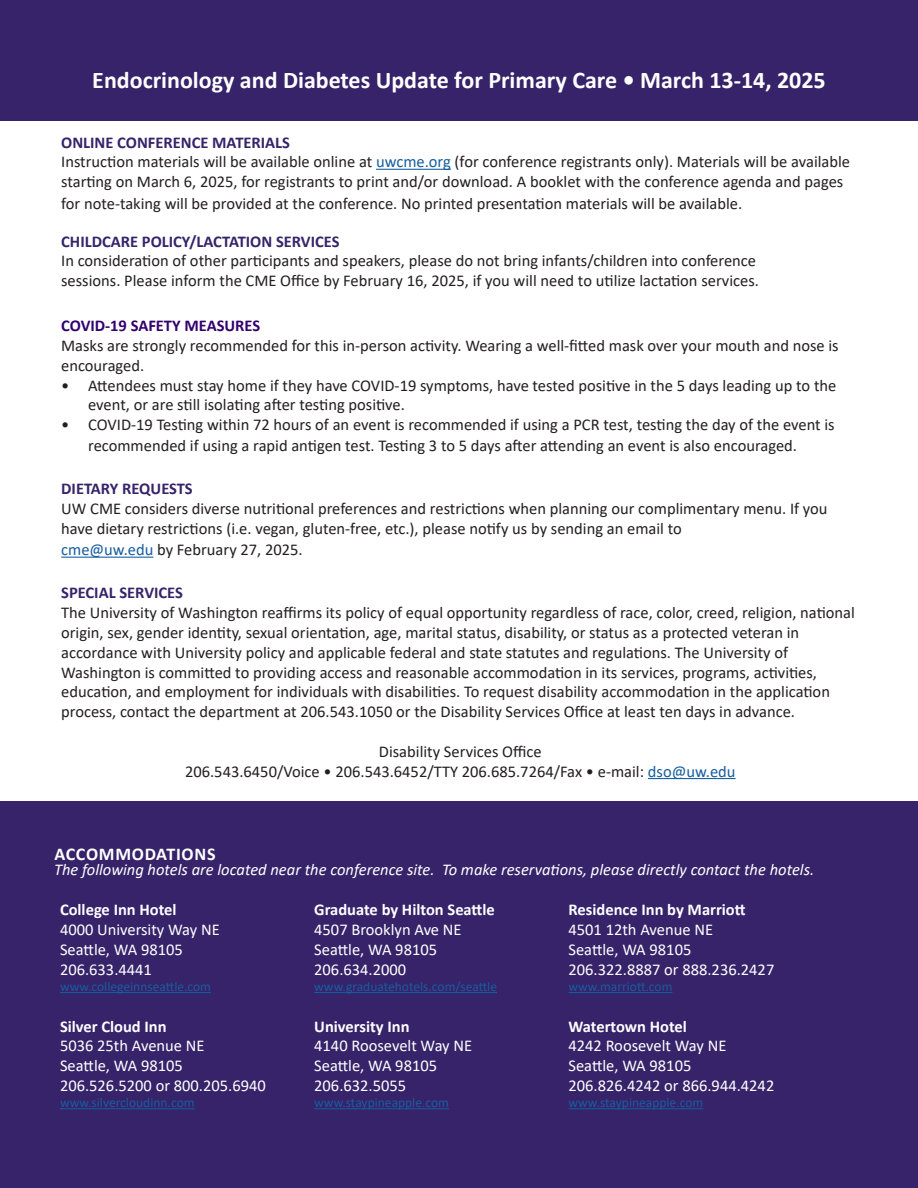
<style>
.page{position:relative;width:918px;height:1188px;background:#fff}
.page>*{position:absolute;margin:0;border:0;box-sizing:border-box;transform-origin:0 0}
.t1{font:700 24px "Calibri";color:#fff}
.basicHead{font:700 18px "Calibri";letter-spacing:.04em;color:#fff}
.t2{font:16.5px/19.8px "Calibri";color:#231f20}
.t3{font:16.5px/19.8px "Calibri";color:#fff}
.t4{font:italic 16.5px "Calibri";color:#fff}
.t5{font:700 16.5px "Calibri";color:#36236a}
.t6{font:700 16.5px "Calibri";color:#fff}
.t7{font:700 16.5px "Calibri";color:#32006e}
.t8{font:13.5px "Calibri";color:#175d9e}
.s1{color:#175d9e}
.s2{font-weight:700}
</style>
<div class="page">
<div style="left:0;top:0;width:918px;height:121px;background:#36236a"></div>
<div style="left:0;top:801px;width:918px;height:387px;background:#36236a"></div>
<hr style="left:60px;top:992px;width:151px;height:1px;background:#175d9e">
<hr style="left:314px;top:992px;width:183px;height:1px;background:#175d9e">
<hr style="left:569px;top:992px;width:103px;height:1px;background:#175d9e">
<hr style="left:60px;top:1108px;width:135px;height:1px;background:#175d9e">
<hr style="left:314px;top:1108px;width:135px;height:1px;background:#175d9e">
<hr style="left:569px;top:1108px;width:134px;height:1px;background:#175d9e">
<hr style="left:376px;top:169px;width:75px;height:1px;background:#175d9e">
<hr style="left:61px;top:557px;width:92px;height:1px;background:#175d9e">
<hr style="left:648px;top:778px;width:88px;height:1px;background:#175d9e">
<p class="t1" style="left:92px;top:63px;width:735px">Endocrinology and Diabetes Update for Primary Care • March 13-14, 2025</p>
<p class="t5" style="left:61px;top:130px;width:230px">ONLINE CONFERENCE MATERIALS</p>
<p class="t2" style="left:61px;top:152px;width:790px">Instruction materials will be available online at <span class="s1">uwcme.org</span> (for conference registrants only). Materials will be available starting on March 6, 2025, for registrants to print and/or download. A booklet with the conference agenda and pages</p>
<p class="t2" style="left:61px;top:193px;width:683px">for note-taking will be provided at the conference. No printed presentation materials will be available.</p>
<p class="t5" style="left:61px;top:229px;width:280px">CHILDCARE POLICY/LACTATION SERVICES</p>
<p class="t2" style="left:61px;top:251px;width:699px">In consideration of other participants and speakers, please do not bring infants/children into conference sessions. Please inform the CME Office by February 16, 2025, if you will need to utilize lactation services.</p>
<p class="t7" style="left:61px;top:314px;width:201px">COVID-19 SAFETY MEASURES</p>
<p class="t2" style="left:61px;top:335px;width:779px">Masks are strongly recommended for this in-person activity. Wearing a well-fitted mask over your mouth and nose is encouraged.</p>
<p class="t2" style="left:88px;top:375px;width:750px;text-indent:-27px">• Attendees must stay home if they have COVID-19 symptoms, have tested positive in the 5 days leading up to the event, or are still isolating after testing positive.</p>
<p class="t2" style="left:88px;top:414px;width:748px;line-height:20.7px;text-indent:-27px">• COVID-19 Testing within 72 hours of an event is recommended if using a PCR test, testing the day of the event is recommended if using a rapid antigen test. Testing 3 to 5 days after attending an event is also encouraged.</p>
<p class="t5" style="left:61px;top:477px;width:133px">DIETARY REQUESTS</p>
<p class="t2" style="left:61px;top:498px;width:768px">UW CME considers diverse nutritional preferences and restrictions when planning our complimentary menu. If you have dietary restrictions (i.e. vegan, gluten-free, etc.), please notify us by sending an email to</p>
<p class="t2" style="left:61px;top:540px;width:243px"><span class="s1">cme@uw.edu</span> by February 27, 2025.</p>
<p class="t5" style="left:61px;top:581px;width:123px">SPECIAL SERVICES</p>
<p class="t2" style="left:61px;top:603px;width:795px">The University of Washington reaffirms its policy of equal opportunity regardless of race, color, creed, religion, national origin, sex, gender identity, sexual orientation, age, marital status, disability, or status as a protected veteran in accordance with University policy and applicable federal and state statutes and regulations. The University of Washington is committed to providing access and reasonable accommodation in its services, programs, activities, education, and employment for individuals with disabilities. To request disability accommodation in the application process, contact the department at 206.543.1050 or the Disability Services Office at least ten days in advance.</p>
<p class="t2" style="left:185px;top:741px;width:552px;text-align:center">Disability Services Office<br>206.543.6450/Voice • 206.543.6452/TTY 206.685.7264/Fax • e-mail: <span class="s1">dso@uw.edu</span></p>
<p class="basicHead" style="left:54px;top:841px;width:163px">ACCOMMODATIONS</p>
<p class="t4" style="left:54px;top:858px;width:762px">The following hotels are located near the conference site. To make reservations, please directly contact the hotels.</p>
<p class="t6" style="left:60px;top:898px;width:118px">College Inn Hotel</p>
<p class="t3" style="left:60px;top:919px;width:161px">4000 University Way NE<br>Seattle, WA 98105</p>
<p class="t3" style="left:60px;top:959px;width:93px">206.633.4441</p>
<p class="t8" style="left:60px;top:977px;width:153px">www.collegeinnseattle.com</p>
<p class="t6" style="left:314px;top:898px;width:182px">Graduate by Hilton Seattle</p>
<p class="t3" style="left:314px;top:919px;width:149px">4507 Brooklyn Ave NE<br>Seattle, WA 98105<br>206.634.2000</p>
<p class="t8" style="left:314px;top:977px;width:184px">www.graduatehotels.com/seattle</p>
<p class="t3" style="left:569px;top:900px;width:207px"><span class="s2">Residence Inn by Marriott<br></span>4501 12th Avenue NE<br>Seattle, WA 98105<br>206.322.8887 or 888.236.2427</p>
<p class="t8" style="left:569px;top:977px;width:105px">www.marriott.com</p>
<p class="t3" style="left:60px;top:1016px;width:207px"><span class="s2">Silver Cloud Inn<br></span>5036 25th Avenue NE<br>Seattle, WA 98105<br>206.526.5200 or 800.205.6940</p>
<p class="t8" style="left:60px;top:1093px;width:136px">www.silvercloudinn.com</p>
<p class="t6" style="left:314px;top:1014px;width:97px">University Inn</p>
<p class="t3" style="left:314px;top:1036px;width:159px">4140 Roosevelt Way NE<br>Seattle, WA 98105</p>
<p class="t3" style="left:314px;top:1075px;width:93px">206.632.5055</p>
<p class="t8" style="left:314px;top:1093px;width:136px">www.staypineapple.com</p>
<p class="t6" style="left:569px;top:1014px;width:120px">Watertown Hotel</p>
<p class="t3" style="left:569px;top:1036px;width:207px">4242 Roosevelt Way NE<br>Seattle, WA 98105<br>206.826.4242 or 866.944.4242</p>
<p class="t8" style="left:569px;top:1093px;width:136px">www.staypineapple.com</p>
</div>
